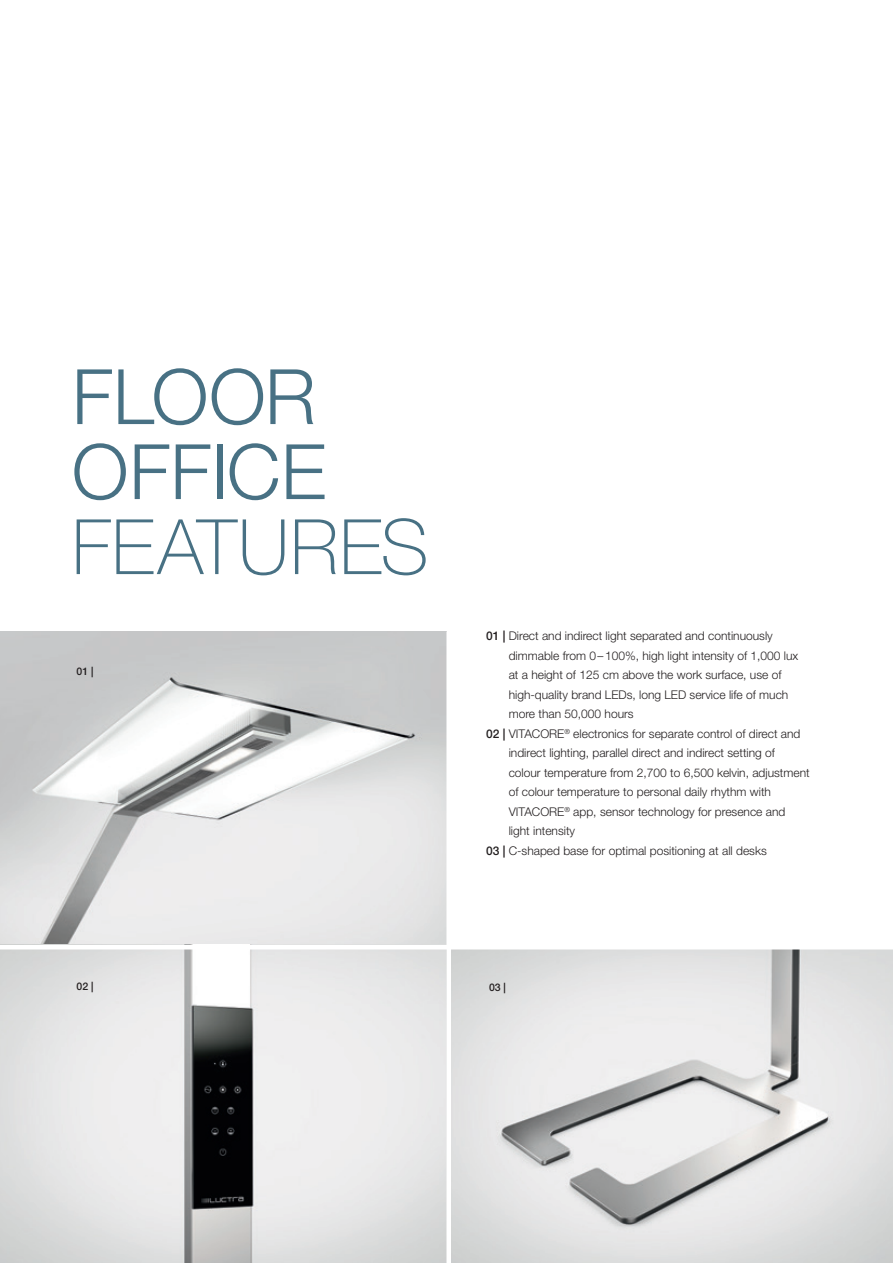
<style>
.page{position:relative;width:893px;height:1263px;background:#fff}
.page>*{position:absolute;margin:0;border:0;box-sizing:border-box;transform-origin:0 0}
.Headline_M{font:300 76.5px "Helvetica Neue LT Pro";color:#487184}
.Headline_M-2{font:100 76.5px "Helvetica Neue LT Pro";letter-spacing:.01em;color:#487184}
.Fliesstext{font:300 12px/19.5px "Helvetica Neue LT Pro";color:#231f20}
.Bildnummern{font:500 10.5px "Helvetica Neue LT Pro";color:#231f20}
.s1{font-weight:500}
</style>
<div class="page">
<img style="left:0;top:631px;width:446px;height:314px">
<img style="left:0;top:949px;width:446px;height:314px">
<img style="left:451px;top:949px;width:442px;height:314px">
<p class="Headline_M" style="left:72px;top:350px;width:246px">FLOOR</p>
<p class="Headline_M" style="left:72px;top:425px;width:256px">OFFICE</p>
<p class="Headline_M-2" style="left:72px;top:501px;width:358px">FEATURES</p>
<p class="Bildnummern" style="left:77px;top:665px;width:18px">01 |</p>
<p class="Fliesstext" style="left:509px;top:626px;width:291px;text-indent:-23px"><span class="s1">01 |</span> Direct and indirect light separated and continuously dimmable from 0–100%, high light intensity of 1,000 lux at a height of 125 cm above the work surface, use of high-quality brand LEDs, long LED service life of much more than 50,000 hours</p>
<p class="Fliesstext" style="left:509px;top:723px;width:302px;text-indent:-23px"><span class="s1">02 |</span> VITACORE<sup>®</sup> electronics for separate control of direct and indirect lighting, parallel direct and indirect setting of colour temperature from 2,700 to 6,500 kelvin, adjustment of colour temperature to personal daily rhythm with VITACORE<sup>®</sup> app, sensor technology for presence and<br>light intensity</p>
<p class="Fliesstext" style="left:486px;top:840px;width:282px"><span class="s1">03 |</span> C-shaped base for optimal positioning at all desks</p>
<p class="Bildnummern" style="left:77px;top:980px;width:18px">02 |</p>
<p class="Bildnummern" style="left:489px;top:981px;width:18px">03 |</p>
</div>
